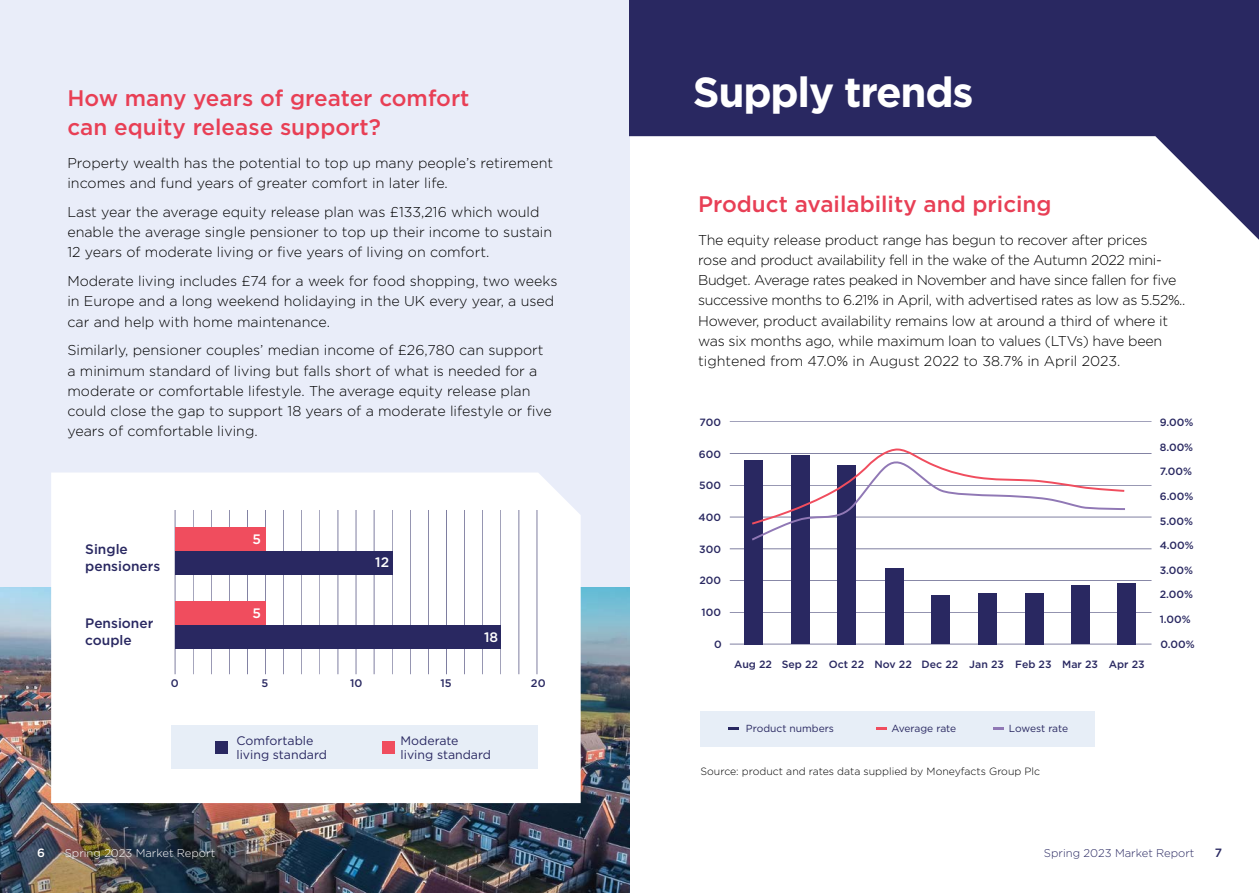
<style>
.page{position:relative;width:1259px;height:893px;background:#fff}
.page>*{position:absolute;margin:0;border:0;box-sizing:border-box;transform-origin:0 0}
.t1{font:700 42px "Gotham";letter-spacing:-.03em;color:#fff}
.t2{font:500 22.5px/28.5px "Gotham";color:#e83f55}
.t3{font:300 14.25px/20.2px "Gotham";color:#000}
.t4{font:300 14.25px/20.2px "Gotham";letter-spacing:-.03em;color:#000}
.t5{font:500 13.65px/16.5px "Gotham";color:#292861}
.t6{font:500 13.65px "Gotham";color:#fff}
.t7{font:12.3px/14.9px "Gotham";color:#292861}
.t8{font:500 12px "Gotham";color:#fff}
.t9{font:500 12px "Gotham";color:#292861}
.t10{font:300 11.25px "Gotham";color:#fff}
.t11{font:300 11.25px "Gotham";color:#292861}
.t12{font:500 10.95px "Gotham";color:#292861}
.t13{font:500 10.5px "Gotham";color:#292861}
.t14{font:300 10.5px "Gotham";color:#000}
.t15{font:10.2px "Gotham";color:#292861}
</style>
<div class="page">
<div style="left:0;top:0;width:629px;height:893px;background:#e9edf9"></div>
<img style="left:0;top:588px;width:629px;height:305px">
<div style="left:51px;top:473px;width:529px;height:330px;background:#fff"></div>
<div style="left:172px;top:725px;width:366px;height:44px;background:#e7eef7"></div>
<hr style="left:175px;top:510px;width:1px;height:164px;background:#292861">
<hr style="left:193px;top:510px;width:1px;height:164px;background:#292861">
<hr style="left:211px;top:510px;width:1px;height:164px;background:#292861">
<hr style="left:229px;top:510px;width:1px;height:164px;background:#292861">
<hr style="left:247px;top:510px;width:1px;height:164px;background:#292861">
<hr style="left:283px;top:510px;width:1px;height:164px;background:#292861">
<hr style="left:302px;top:510px;width:1px;height:164px;background:#292861">
<hr style="left:320px;top:510px;width:1px;height:164px;background:#292861">
<hr style="left:338px;top:510px;width:1px;height:164px;background:#292861">
<hr style="left:374px;top:510px;width:1px;height:164px;background:#292861">
<hr style="left:392px;top:510px;width:1px;height:164px;background:#292861">
<hr style="left:410px;top:510px;width:1px;height:164px;background:#292861">
<hr style="left:428px;top:510px;width:1px;height:164px;background:#292861">
<hr style="left:464px;top:510px;width:1px;height:164px;background:#292861">
<hr style="left:482px;top:510px;width:1px;height:164px;background:#292861">
<hr style="left:500px;top:510px;width:1px;height:164px;background:#292861">
<hr style="left:519px;top:510px;width:1px;height:164px;background:#292861">
<hr style="left:265px;top:510px;width:1px;height:164px;background:#292861">
<hr style="left:356px;top:510px;width:1px;height:164px;background:#292861">
<hr style="left:446px;top:510px;width:1px;height:164px;background:#292861">
<hr style="left:537px;top:510px;width:1px;height:164px;background:#292861">
<div style="left:175px;top:527px;width:90px;height:23px;background:#f04d5e"></div>
<div style="left:175px;top:552px;width:217px;height:23px;background:#292861"></div>
<div style="left:175px;top:601px;width:90px;height:23px;background:#f04d5e"></div>
<div style="left:175px;top:626px;width:326px;height:23px;background:#292861"></div>
<div style="left:215px;top:741px;width:13px;height:12px;background:#292861"></div>
<div style="left:382px;top:741px;width:12px;height:12px;background:#f04d5e"></div>
<svg style="left:629px;top:0;width:630px;height:291px"></svg>
<div style="left:700px;top:711px;width:395px;height:36px;background:#e7eef7"></div>
<svg style="left:728px;top:727px;width:11px;height:3px"></svg>
<svg style="left:876px;top:727px;width:10px;height:3px"></svg>
<svg style="left:993px;top:727px;width:11px;height:3px"></svg>
<hr style="left:730px;top:422px;width:421px;height:1px;background:#292861">
<hr style="left:730px;top:453px;width:421px;height:1px;background:#292861">
<hr style="left:730px;top:517px;width:421px;height:1px;background:#292861">
<hr style="left:730px;top:485px;width:421px;height:1px;background:#292861">
<hr style="left:730px;top:549px;width:421px;height:1px;background:#292861">
<hr style="left:730px;top:580px;width:421px;height:1px;background:#292861">
<hr style="left:730px;top:612px;width:421px;height:1px;background:#292861">
<hr style="left:730px;top:644px;width:421px;height:1px;background:#292861">
<div style="left:744px;top:460px;width:19px;height:184px;background:#292861"></div>
<div style="left:837px;top:465px;width:19px;height:179px;background:#292861"></div>
<div style="left:885px;top:568px;width:18px;height:76px;background:#292861"></div>
<div style="left:931px;top:596px;width:19px;height:48px;background:#292861"></div>
<div style="left:977px;top:593px;width:19px;height:51px;background:#292861"></div>
<div style="left:1024px;top:593px;width:19px;height:51px;background:#292861"></div>
<div style="left:1071px;top:585px;width:19px;height:59px;background:#292861"></div>
<div style="left:1117px;top:583px;width:19px;height:61px;background:#292861"></div>
<div style="left:791px;top:455px;width:18px;height:189px;background:#292861"></div>
<svg style="left:750px;top:448px;width:377px;height:94px"></svg>
<h2 class="t2" style="left:67px;top:84px;width:404px">How many years of greater comfort can equity release support?</h2>
<p class="t3" style="left:67px;top:152px;width:487px">Property wealth has the potential to top up many people’s retirement incomes and fund years of greater comfort in later life.</p>
<p class="t3" style="left:67px;top:201px;width:486px">Last year the average equity release plan was £133,216 which would enable the average single pensioner to top up their income to sustain<br>12 years of moderate living or five years of living on comfort.</p>
<p class="t3" style="left:67px;top:270px;width:491px">Moderate living includes £74 for a week for food shopping, two weeks in Europe and a long weekend holidaying in the UK every year, a used car and help with home maintenance.</p>
<p class="t3" style="left:67px;top:340px;width:486px">Similarly, pensioner couples’ median income of £26,780 can support a minimum standard of living but falls short of what is needed for a moderate or comfortable lifestyle. The average equity release plan could close the gap to support 18 years of a moderate lifestyle or five years of comfortable living.</p>
<p class="t5" style="left:85px;top:541px;width:77px">Single pensioners</p>
<p class="t6" style="left:252px;top:530px;width:10px">5</p>
<p class="t6" style="left:375px;top:554px;width:15px">12</p>
<p class="t5" style="left:85px;top:615px;width:70px">Pensioner couple</p>
<p class="t6" style="left:252px;top:604px;width:10px">5</p>
<p class="t6" style="left:484px;top:628px;width:16px">18</p>
<p class="t12" style="left:171px;top:676px;width:9px">0</p>
<p class="t12" style="left:261px;top:676px;width:8px">5</p>
<p class="t12" style="left:350px;top:676px;width:14px">10</p>
<p class="t12" style="left:440px;top:676px;width:13px">15</p>
<p class="t12" style="left:531px;top:676px;width:16px">20</p>
<p class="t7" style="left:236px;top:732px;width:92px">Comfortable living standard</p>
<p class="t7" style="left:400px;top:732px;width:92px">Moderate living standard</p>
<h1 class="t1" style="left:693px;top:64px;width:282px">Supply trends</h1>
<h2 class="t2" style="left:698px;top:189px;width:355px">Product availability and pricing</h2>
<p class="t4" style="left:698px;top:229px;width:489px">The equity release product range has begun to recover after prices<br>rose and product availability fell in the wake of the Autumn 2022 mini-Budget. Average rates peaked in November and have since fallen for five successive months to 6.21% in April, with advertised rates as low as 5.52%..<br>However, product availability remains low at around a third of where it was six months ago, while maximum loan to values (LTVs) have been tightened from 47.0% in August 2022 to 38.7% in April 2023.</p>
<p class="t13" style="left:699px;top:416px;width:23px">700</p>
<p class="t13" style="left:699px;top:447px;width:24px">600</p>
<p class="t13" style="left:699px;top:479px;width:23px">500</p>
<p class="t13" style="left:698px;top:510px;width:24px">400</p>
<p class="t13" style="left:699px;top:542px;width:23px">300</p>
<p class="t13" style="left:699px;top:574px;width:23px">200</p>
<p class="t13" style="left:701px;top:605px;width:21px">100</p>
<p class="t13" style="left:714px;top:637px;width:9px">0</p>
<p class="t13" style="left:734px;top:657px;width:39px">Aug 22</p>
<p class="t13" style="left:781px;top:657px;width:364px">Sep 22 Oct 22 Nov 22 Dec 22 Jan 23 Feb 23 Mar 23 Apr 23</p>
<p class="t13" style="left:1159px;top:416px;width:35px">9.00%</p>
<p class="t13" style="left:1159px;top:440px;width:35px">8.00%</p>
<p class="t13" style="left:1159px;top:465px;width:34px">7.00%</p>
<p class="t13" style="left:1159px;top:489px;width:35px">6.00%</p>
<p class="t13" style="left:1159px;top:514px;width:35px">5.00%</p>
<p class="t13" style="left:1159px;top:539px;width:36px">4.00%</p>
<p class="t13" style="left:1159px;top:563px;width:35px">3.00%</p>
<p class="t13" style="left:1159px;top:588px;width:35px">2.00%</p>
<p class="t13" style="left:1159px;top:612px;width:32px">1.00%</p>
<p class="t13" style="left:1160px;top:637px;width:36px">0.00%</p>
<p class="t15" style="left:746px;top:722px;width:90px">Product numbers</p>
<p class="t15" style="left:891px;top:722px;width:66px">Average rate</p>
<p class="t15" style="left:1009px;top:722px;width:61px">Lowest rate</p>
<p class="t14" style="left:700px;top:765px;width:341px">Source: product and rates data supplied by Moneyfacts Group Plc</p>
<p class="t8" style="left:37px;top:845px;width:9px">6</p>
<p class="t10" style="left:65px;top:846px;width:152px">Spring 2023 Market Report</p>
<p class="t11" style="left:1044px;top:846px;width:152px">Spring 2023 Market Report</p>
<p class="t9" style="left:1214px;top:845px;width:9px">7</p>
</div>
